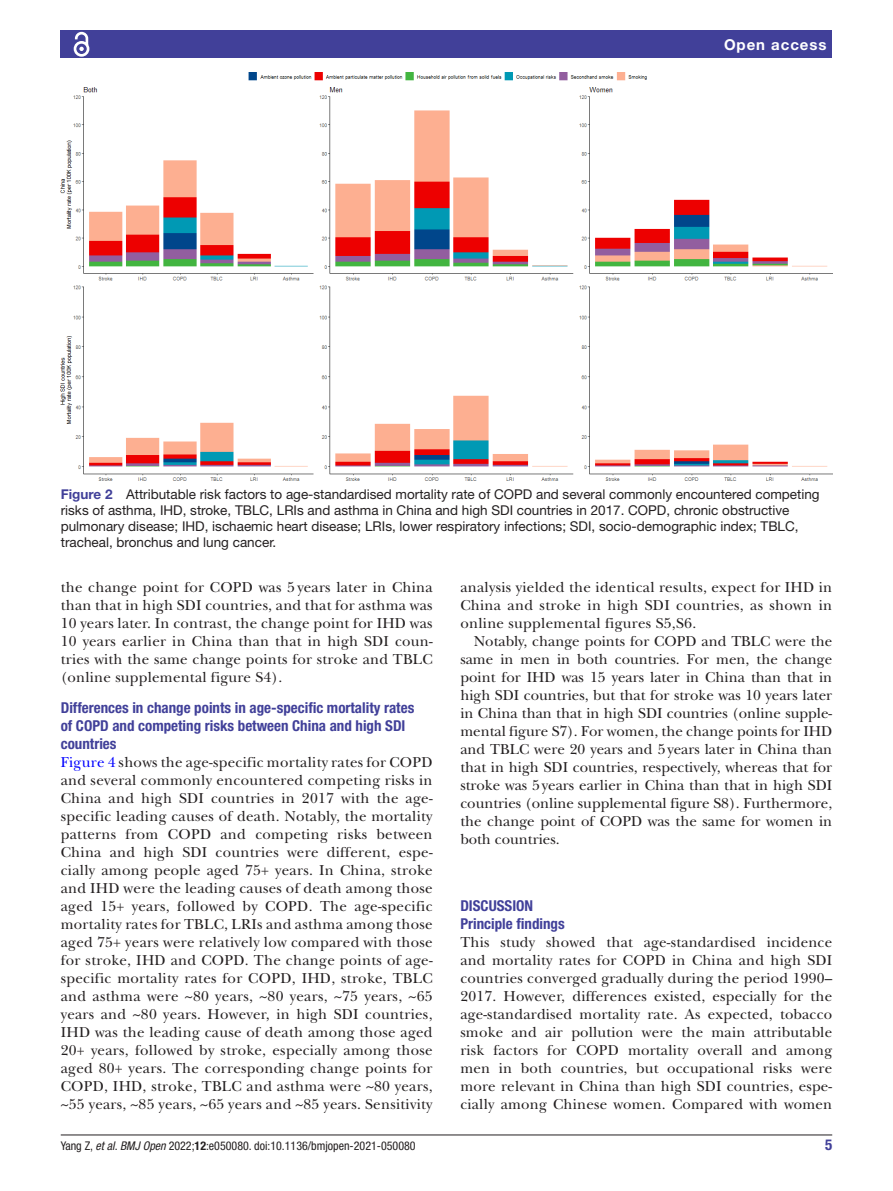
<style>
.page{position:relative;width:893px;height:1191px;background:#fff}
.page>*{position:absolute;margin:0;border:0;box-sizing:border-box;transform-origin:0 0}
.t1{font:15px/18px "New Baskerville";letter-spacing:.015em;color:#231f20;text-align:justify}
.t2{font:700 condensed 15px/18px "Helvetica Neue LT Std";color:#414099}
.t3{font:700 15px "Helvetica Neue LT Std";letter-spacing:.065em;color:#fff}
.t4{font:13.5px/16.2px "Helvetica Neue LT Std";color:#231f20}
.t5{font:condensed 12px "Helvetica Neue LT Std";color:#231f20}
.s1{font-weight:700;color:#414099}
.s2{color:#00f}
.s3{font-style:italic}
.s4{font-weight:700}
</style>
<div class="page">
<hr style="left:61px;top:1134px;width:771px;height:1px;background:#231f20">
<div style="left:61px;top:31px;width:771px;height:27px;background:#414099"></div>
<svg style="left:73px;top:31px;width:17px;height:26px"></svg>
<img style="left:61px;top:73px;width:771px;height:408px">
<p class="t3" style="left:724px;top:35px;width:104px">Open access</p>
<p class="t4" style="left:61px;top:485px;width:760px"><span class="s1">Figure 2</span> Attributable risk factors to age-standardised mortality rate of COPD and several commonly encountered competing risks of asthma, IHD, stroke, TBLC, LRIs and asthma in China and high SDI countries in 2017. COPD, chronic obstructive pulmonary disease; IHD, ischaemic heart disease; LRIs, lower respiratory infections; SDI, socio-demographic index; TBLC, tracheal, bronchus and lung cancer.</p>
<p class="t1" style="left:61px;top:578px;width:373px">the change point for COPD was 5 years later in China than that in high SDI countries, and that for asthma was 10 years later. In contrast, the change point for IHD was 10 years earlier in China than that in high SDI coun&shy;tries with the same change points for stroke and TBLC (online supplemental figure S4).</p>
<p class="t2" style="left:61px;top:698px;width:355px">Differences in change points in age-specific mortality rates of COPD and competing risks between China and high SDI countries</p>
<p class="t1" style="left:61px;top:753px;width:373px"><span class="s2">Figure 4</span> shows the age-specific mortality rates for COPD and several commonly encountered competing risks in China and high SDI countries in 2017 with the age&shy;specific leading causes of death. Notably, the mortality patterns from COPD and competing risks between China and high SDI countries were different, espe&shy;cially among people aged 75+ years. In China, stroke and IHD were the leading causes of death among those aged 15+ years, followed by COPD. The age-specific mortality rates for TBLC, LRIs and asthma among those aged 75+ years were relatively low compared with those for stroke, IHD and COPD. The change points of age&shy;specific mortality rates for COPD, IHD, stroke, TBLC and asthma were ~80 years, ~80 years, ~75 years, ~65 years and ~80 years. However, in high SDI countries, IHD was the leading cause of death among those aged 20+ years, followed by stroke, especially among those aged 80+ years. The corresponding change points for COPD, IHD, stroke, TBLC and asthma were ~80 years, ~55 years, ~85 years, ~65 years and ~85 years. Sensitivity</p>
<p class="t1" style="left:460px;top:578px;width:373px">analysis yielded the identical results, expect for IHD in China and stroke in high SDI countries, as shown in online supplemental figures S5,S6.</p>
<p class="t1" style="left:460px;top:632px;width:373px;text-indent:13px">Notably, change points for COPD and TBLC were the same in men in both countries. For men, the change point for IHD was 15 years later in China than that in high SDI countries, but that for stroke was 10 years later in China than that in high SDI countries (online supple&shy;mental figure S7). For women, the change points for IHD and TBLC were 20 years and 5years later in China than that in high SDI countries, respectively, whereas that for stroke was 5years earlier in China than that in high SDI countries (online supplemental figure S8). Furthermore, the change point of COPD was the same for women in both countries.</p>
<p class="t2" style="left:460px;top:896px;width:106px">DISCUSSION<br>Principle findings</p>
<p class="t1" style="left:460px;top:933px;width:373px">This study showed that age-standardised incidence and mortality rates for COPD in China and high SDI countries converged gradually during the period 1990– 2017. However, differences existed, especially for the age-standardised mortality rate. As expected, tobacco smoke and air pollution were the main attributable risk factors for COPD mortality overall and among men in both countries, but occupational risks were more relevant in China than high SDI countries, espe&shy;cially among Chinese women. Compared with women</p>
<p class="t5" style="left:61px;top:1138px;width:356px">Yang Z, <span class="s3">et al</span>. <span class="s3">BMJ Open</span> 2022;<span class="s4">12</span>:e050080. doi:10.1136/bmjopen-2021-050080</p>
<p class="t2" style="left:825px;top:1135px;width:9px">5</p>
</div>
